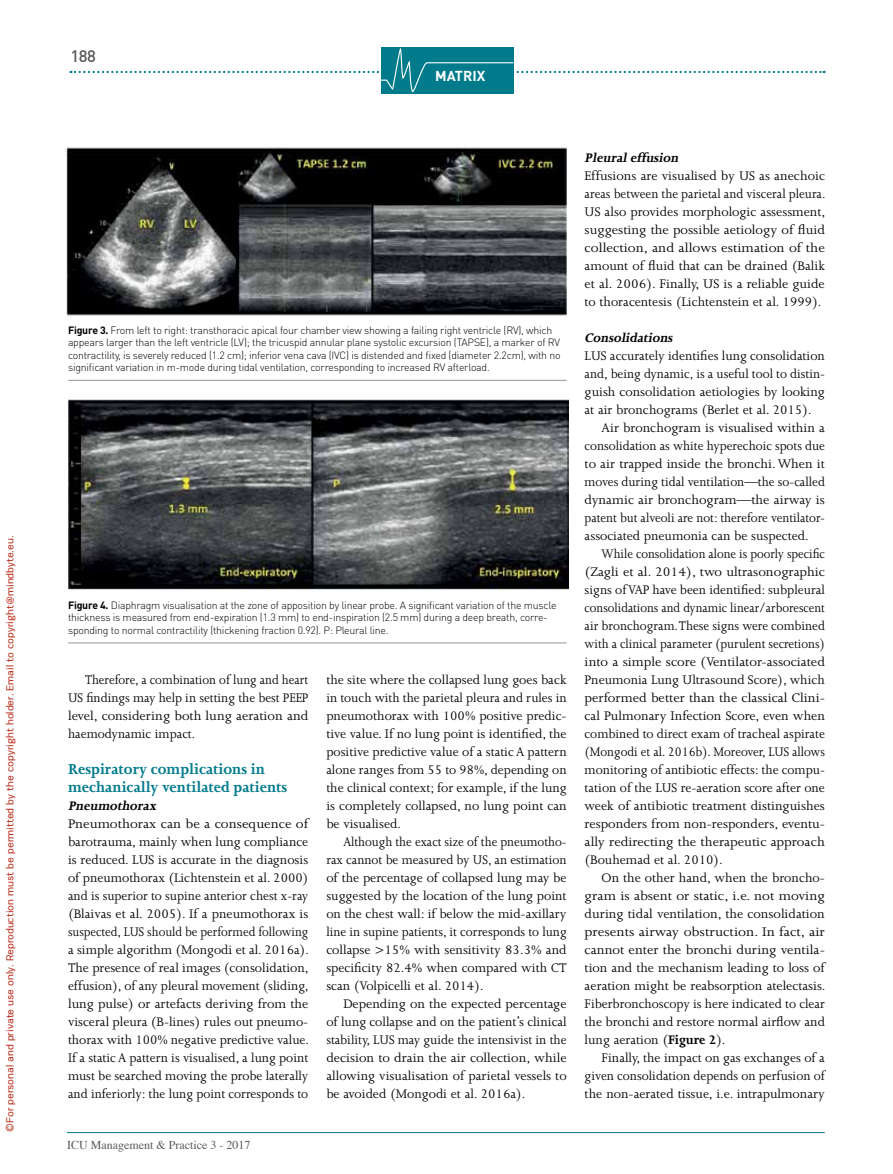
<style>
.page{position:relative;width:893px;height:1174px;background:#fff}
.page>*{position:absolute;margin:0;border:0;box-sizing:border-box;transform-origin:0 0}
.t1{font:700 16.5px/18px "Joanna";color:#007b8c}
.t2{font:500 16.5px "DIN";color:#58595b}
.t3{font:14.25px/18px "Joanna";color:#000;text-align:justify}
.t4{font:14.25px/18px "Joanna";color:#000;text-align:justify;scale:1.07 1}
.t5{font:14.25px/18px "Joanna";color:#000;text-align:justify;scale:.94 1}
.t6{font:14.25px/18px "Joanna";color:#000;text-align:justify;scale:.93 1}
.t7{font:14.25px "Joanna";color:#000;scale:1.05 1}
.t8{font:14.25px "Joanna";color:#000;scale:.92 1}
.t9{font:14.25px "Joanna";color:#000;scale:.96 1}
.t10{font:14.25px "Joanna";color:#000;scale:.95 1}
.t11{font:italic 700 14.25px "Joanna";color:#000}
.t12{font:14.25px "Joanna";color:#000;scale:1.04 1}
.t13{font:14.25px "Joanna";color:#000;scale:1.06 1}
.t14{font:14.25px "Joanna";color:#000;scale:1.1 1}
.t15{font:14.25px "Joanna";color:#000;scale:1.08 1}
.t16{font:700 14.25px "DIN";color:#fff}
.t17{font:12px "Times";color:#58595b}
.t18{font:300 10.5px/12.6px "DIN Pro";letter-spacing:-.02em;color:#000}
.t19{font:10.5px "PRC Fidelity";color:#b82e1b}
.s1{font-weight:700}
</style>
<div class="page">
<hr style="left:67px;top:1132px;width:758px;height:1px;background:#007b8c">
<div style="left:381px;top:47px;width:133px;height:47px;background:#007b8c"></div>
<svg style="left:70px;top:48px;width:755px;height:44px"></svg>
<img style="left:65px;top:147px;width:502px;height:170px">
<img style="left:68px;top:399px;width:500px;height:191px">
<hr style="left:68px;top:642px;width:499px;height:1px;background:#939598">
<hr style="left:68px;top:380px;width:499px;height:1px;background:#939598">
<p class="t19" style="left:4px;top:1131px;width:597px;rotate:-90deg">©For personal and private use only. Reproduction must be permitted by the copyright holder. Email to copyright@mindbyte.eu.</p>
<p class="t2" style="left:71px;top:46px;width:27px">188</p>
<p class="t16" style="left:435px;top:66px;width:52px">MATRIX</p>
<p class="t18" style="left:68px;top:323px;width:494px"><span class="s1">Figure 3.</span> From left to right: transthoracic apical four chamber view showing a failing right ventricle (RV), which appears larger than the left ventricle (LV); the tricuspid annular plane systolic excursion (TAPSE), a marker of RV contractility, is severely reduced (1.2 cm); inferior vena cava (IVC) is distended and fixed (diameter 2.2cm), with no significant variation in m-mode during tidal ventilation, corresponding to increased RV afterload.</p>
<p class="t18" style="left:68px;top:598px;width:490px"><span class="s1">Figure 4.</span> Diaphragm visualisation at the zone of apposition by linear probe. A significant variation of the muscle thickness is measured from end-expiration (1.3 mm) to end-inspiration (2.5 mm) during a deep breath, corre&shy;sponding to normal contractility (thickening fraction 0.92). P: Pleural line.</p>
<p class="t6" style="left:68px;top:671px;width:260px;text-indent:17px">Therefore, a combination of lung and heart US findings may help in setting the best PEEP level, considering both lung aeration and haemodynamic impact.</p>
<p class="t1" style="left:68px;top:760px;width:221px">Respiratory complications in mechanically ventilated patients</p>
<p class="t11" style="left:68px;top:798px;width:92px">Pneumothorax</p>
<p class="t4" style="left:68px;top:815px;width:227px">Pneumothorax can be a consequence of barotrauma, mainly when lung compliance is reduced. LUS is accurate in the diagnosis of pneumothorax (Lichtenstein et al. 2000) and is superior to supine anterior chest x-ray (Blaivas et al. 2005). If a pneumothorax is suspected, LUS should be performed following a simple algorithm (Mongodi et al. 2016a).<br>The presence of real images (consolidation, effusion), of any pleural movement (sliding, lung pulse) or artefacts deriving from the visceral pleura (B-lines) rules out pneumo&shy;thorax with 100% negative predictive value.<br>If a static A pattern is visualised, a lung point must be searched moving the probe laterally and inferiorly: the lung point corresponds to</p>
<p class="t17" style="left:67px;top:1134px;width:185px">ICU Management &amp; Practice 3 - 2017</p>
<p class="t3" style="left:326px;top:671px;width:242px">the site where the collapsed lung goes back in touch with the parietal pleura and rules in pneumothorax with 100% positive predic&shy;tive value. If no lung point is identified, the positive predictive value of a static A pattern alone ranges from 55 to 98%, depending on the clinical context; for example, if the lung is completely collapsed, no lung point can be visualised.</p>
<p class="t5" style="left:326px;top:833px;width:257px;text-indent:17px">Although the exact size of the pneumotho&shy;rax cannot be measured by US, an estimation of the percentage of collapsed lung may be suggested by the location of the lung point on the chest wall: if below the mid-axillary line in supine patients, it corresponds to lung collapse &gt;15% with sensitivity 83.3% and specificity 82.4% when compared with CT scan (Volpicelli et al. 2014).</p>
<p class="t3" style="left:326px;top:995px;width:242px;text-indent:17px">Depending on the expected percentage of lung collapse and on the patient’s clinical stability, LUS may guide the intensivist in the decision to drain the air collection, while allowing visualisation of parietal vessels to be avoided (Mongodi et al. 2016a).</p>
<p class="t11" style="left:585px;top:150px;width:98px">Pleuraleffusion</p>
<p class="t3" style="left:585px;top:167px;width:242px">Effusions are visualised by US as anechoic areas between the parietal and visceral pleura.<br>US also provides morphologic assessment, suggesting the possible aetiology of fluid collection, and allows estimation of the amount of fluid that can be drained (Balik et al. 2006). Finally, US is a reliable guide to thoracentesis (Lichtenstein et al. 1999).</p>
<p class="t11" style="left:585px;top:330px;width:92px">Consolidations</p>
<p class="t3" style="left:585px;top:347px;width:242px">LUS accurately identifies lung consolidation</p>
<p class="t9" style="left:585px;top:366px;width:252px">and, being dynamic, is a useful tool to distin-</p>
<p class="t3" style="left:585px;top:383px;width:242px">guish consolidation aetiologies by looking</p>
<p class="t3" style="left:585px;top:401px;width:228px">at air bronchograms (Berlet et al. 2015).</p>
<p class="t3" style="left:602px;top:419px;width:225px">Air bronchogram is visualised within a</p>
<p class="t10" style="left:585px;top:438px;width:254px">consolidation as white hyperechoic spots due</p>
<p class="t3" style="left:585px;top:455px;width:242px">to air trapped inside the bronchi. When it</p>
<p class="t9" style="left:585px;top:474px;width:252px">moves during tidal ventilation—the so-called</p>
<p class="t3" style="left:585px;top:491px;width:242px">dynamic air bronchogram—the airway is</p>
<p class="t5" style="left:585px;top:509px;width:257px">patent but alveoli are not: therefore ventilator-</p>
<p class="t3" style="left:585px;top:527px;width:225px">associated pneumonia can be suspected.</p>
<p class="t8" style="left:602px;top:546px;width:244px">While consolidation alone is poorly specific</p>
<p class="t7" style="left:585px;top:564px;width:230px">(Zagli et al. 2014), two ultrasonographic</p>
<p class="t3" style="left:585px;top:581px;width:242px">signs of VAP have been identified: subpleural</p>
<p class="t8" style="left:585px;top:600px;width:263px">consolidations and dynamic linear/arborescent</p>
<p class="t10" style="left:585px;top:618px;width:254px">air bronchogram. These signs were combined</p>
<p class="t6" style="left:585px;top:635px;width:260px">with a clinical parameter (purulent secretions)</p>
<p class="t7" style="left:585px;top:654px;width:230px">into a simple score (Ventilator-associated</p>
<p class="t3" style="left:585px;top:671px;width:242px">Pneumonia Lung Ultrasound Score), which</p>
<p class="t12" style="left:585px;top:690px;width:233px">performed better than the classical Clini-</p>
<p class="t3" style="left:585px;top:707px;width:242px">cal Pulmonary Infection Score, even when</p>
<p class="t3" style="left:585px;top:725px;width:242px">combined to direct exam of tracheal aspirate</p>
<p class="t6" style="left:585px;top:743px;width:260px">(Mongodi et al. 2016b). Moreover, LUS allows</p>
<p class="t3" style="left:585px;top:761px;width:242px">monitoring of antibiotic effects: the compu-</p>
<p class="t3" style="left:585px;top:779px;width:242px">tation of the LUS re-aeration score after one</p>
<p class="t3" style="left:585px;top:797px;width:242px">week of antibiotic treatment distinguishes</p>
<p class="t3" style="left:585px;top:815px;width:242px">responders from non-responders, eventu-</p>
<p class="t13" style="left:585px;top:834px;width:228px">ally redirecting the therapeutic approach</p>
<p class="t3" style="left:585px;top:851px;width:140px">(Bouhemad et al. 2010).</p>
<p class="t3" style="left:602px;top:869px;width:225px">On the other hand, when the broncho-</p>
<p class="t15" style="left:585px;top:888px;width:224px">gram is absent or static, i.e. not moving</p>
<p class="t3" style="left:585px;top:905px;width:242px">during tidal ventilation, the consolidation</p>
<p class="t14" style="left:585px;top:924px;width:220px">presents airway obstruction. In fact, air</p>
<p class="t7" style="left:585px;top:942px;width:230px">cannot enter the bronchi during ventila-</p>
<p class="t3" style="left:585px;top:959px;width:242px">tion and the mechanism leading to loss of</p>
<p class="t3" style="left:585px;top:977px;width:242px">aeration might be reabsorption atelectasis.</p>
<p class="t3" style="left:585px;top:995px;width:242px">Fiberbronchoscopy is here indicated to clear</p>
<p class="t3" style="left:585px;top:1013px;width:242px">the bronchi and restore normal airflow and</p>
<p class="t3" style="left:585px;top:1031px;width:142px">lung aeration (<span class="s1">Figure 2</span>).</p>
<p class="t3" style="left:602px;top:1049px;width:225px">Finally, the impact on gas exchanges of a</p>
<p class="t3" style="left:585px;top:1067px;width:242px">given consolidation depends on perfusion of</p>
<p class="t3" style="left:585px;top:1085px;width:242px">the non-aerated tissue, i.e. intrapulmonary</p>
</div>
